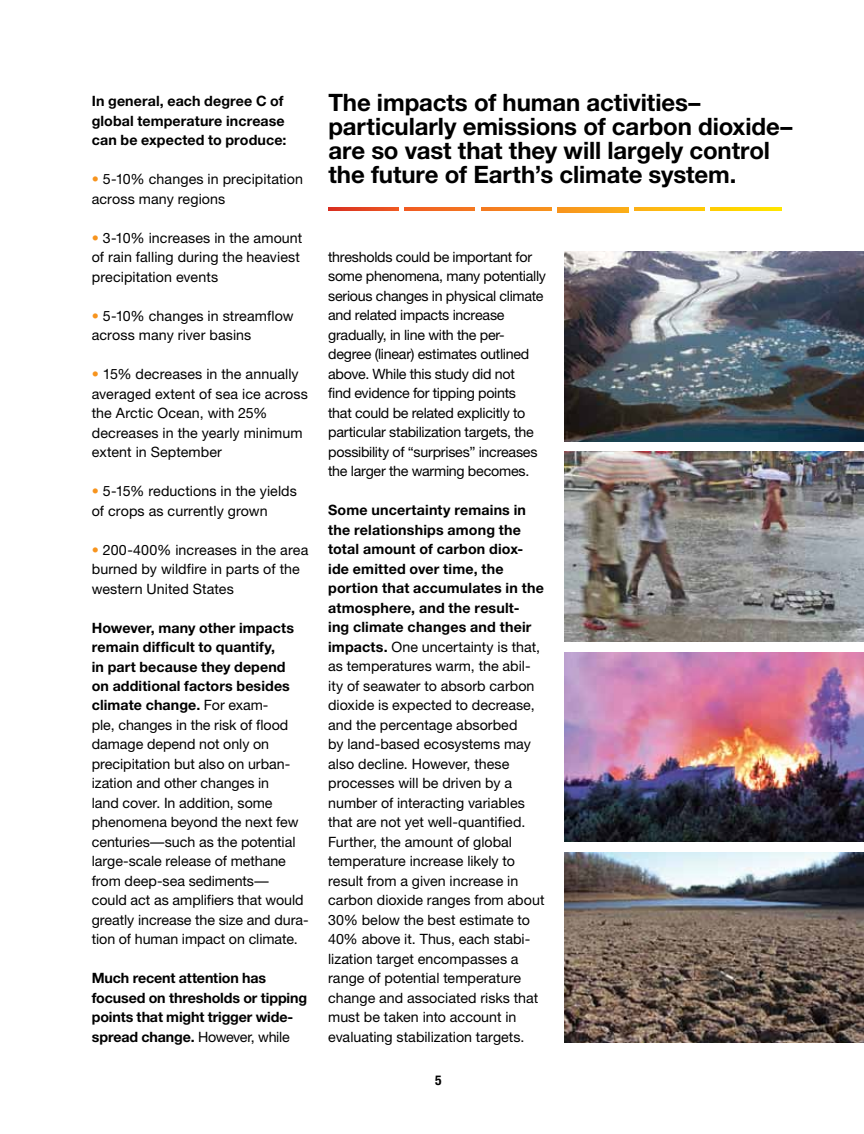
<style>
.page{position:relative;width:864px;height:1134px;background:#fff}
.page>*{position:absolute;margin:0;border:0;box-sizing:border-box;transform-origin:0 0}
.t1{font:700 24px/24px "Helvetica Neue";letter-spacing:-.005em;color:#000}
.t2{font:14.25px/19.5px "Helvetica Neue";color:#000}
.t3{font:14.25px/19.5px "Helvetica Neue";letter-spacing:-.02em;color:#000}
.t4{font:700 14.25px/19.5px "Helvetica Neue";letter-spacing:-.005em;color:#000}
.t5{font:700 condensed 13.5px "Helvetica Neue";color:#000}
.s1{color:#f7941e}
.s2{font-weight:700}
.s3{font-weight:400}
</style>
<div class="page">
<svg style="left:711px;top:208px;width:70px;height:3px"></svg>
<svg style="left:634px;top:208px;width:71px;height:3px"></svg>
<svg style="left:558px;top:208px;width:70px;height:4px"></svg>
<svg style="left:481px;top:208px;width:70px;height:3px"></svg>
<svg style="left:405px;top:208px;width:70px;height:3px"></svg>
<svg style="left:328px;top:208px;width:70px;height:3px"></svg>
<img style="left:565px;top:853px;width:299px;height:189px">
<img style="left:565px;top:652px;width:299px;height:190px">
<img style="left:565px;top:452px;width:299px;height:190px">
<img style="left:565px;top:252px;width:299px;height:189px">
<p class="t4" style="left:92px;top:91px;width:196px">In general, each degree C of global temperature increase can be expected to produce:</p>
<p class="t2" style="left:92px;top:169px;width:213px"><span class="s1">•</span> 5-10% changes in precipitation across many regions</p>
<p class="t2" style="left:92px;top:228px;width:212px"><span class="s1">•</span> 3-10% increases in the amount of rain falling during the heaviest precipitation events</p>
<p class="t2" style="left:92px;top:306px;width:203px"><span class="s1">•</span> 5-10% changes in streamflow across many river basins</p>
<p class="t2" style="left:92px;top:364px;width:218px"><span class="s1">•</span> 15% decreases in the annually averaged extent of sea ice across the Arctic Ocean, with 25% decreases in the yearly minimum extent in September</p>
<p class="t2" style="left:92px;top:481px;width:207px"><span class="s1">•</span> 5-15% reductions in the yields of crops as currently grown</p>
<p class="t2" style="left:92px;top:539px;width:218px"><span class="s1">•</span> 200-400% increases in the area burned by wildfire in parts of the western United States</p>
<p class="t2" style="left:92px;top:617px;width:218px"><span class="s2">However, many other impacts remain difficult to quantify,<br>in part because they depend<br>on additional factors besides climate change.</span> For exam-<br>ple, changes in the risk of flood damage depend not only on precipitation but also on urban&shy;ization and other changes in<br>land cover. In addition, some phenomena beyond the next few centuries—such as the potential large-scale release of methane from deep-sea sediments—<br>could act as amplifiers that would greatly increase the size and dura&shy;tion of human impact on climate.</p>
<p class="t4" style="left:92px;top:968px;width:217px">Much recent attention has focused on thresholds or tipping points that might trigger wide&shy;spread change. <span class="s3">However, while</span></p>
<p class="t1" style="left:328px;top:89px;width:466px">The impacts of human activities– particularly emissions of carbon dioxide– are so vast that they will largely control the future of Earth’s climate system.</p>
<p class="t3" style="left:328px;top:247px;width:219px">thresholds could be important for some phenomena, many potentially serious changes in physical climate and related impacts increase gradually, in line with the per&shy;degree (linear) estimates outlined above. While this study did not<br>find evidence for tipping points<br>that could be related explicitly to particular stabilization targets, the possibility of “surprises” increases the larger the warming becomes.</p>
<p class="t2" style="left:328px;top:500px;width:218px"><span class="s2">Some uncertainty remains in the relationships among the total amount of carbon diox&shy;ide emitted over time, the portion that accumulates in the atmosphere, and the result-<br>ing climate changes and their impacts.</span> One uncertainty is that, as temperatures warm, the abil&shy;ity of seawater to absorb carbon dioxide is expected to decrease, and the percentage absorbed<br>by land-based ecosystems may also decline. However, these processes will be driven by a number of interacting variables that are not yet well-quantified.<br>Further, the amount of global temperature increase likely to result from a given increase in carbon dioxide ranges from about<br>30% below the best estimate to<br>40% above it. Thus, each stabi&shy;lization target encompasses a range of potential temperature change and associated risks that must be taken into account in evaluating stabilization targets.</p>
<p class="t5" style="left:435px;top:1072px;width:8px">5</p>
</div>
